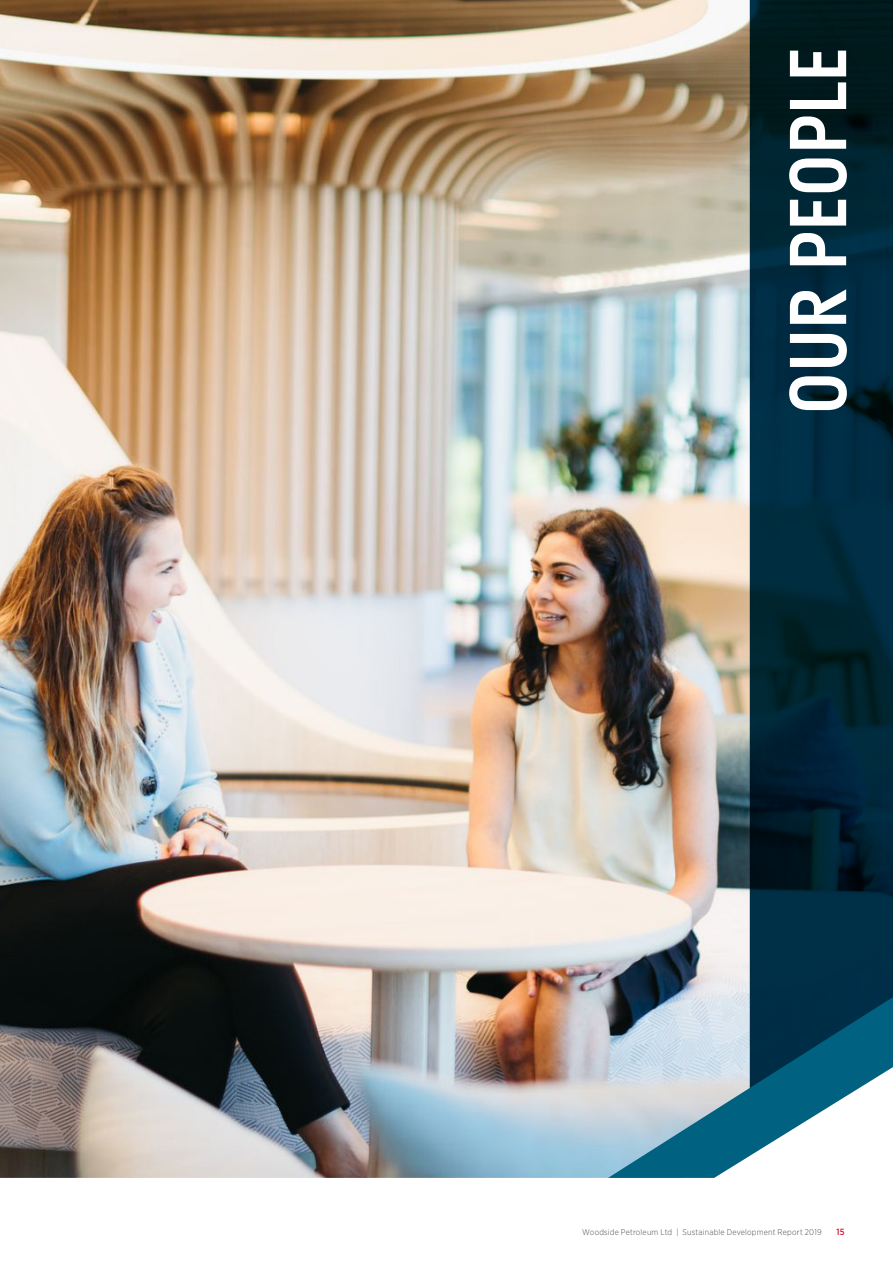
<style>
.page{position:relative;width:893px;height:1263px;background:#fff}
.page>*{position:absolute;margin:0;border:0;box-sizing:border-box;transform-origin:0 0}
.t1{font:500 75px "Stratos";color:#fff}
.t2{font:500 9px "Gotham Narrow";color:#d71537}
.t3{font:300 8.25px "Gotham Narrow";letter-spacing:.02em;color:#4b4c4d}
</style>
<div class="page">
<img style="left:0;top:0;width:750px;height:1178px">
<svg style="left:750px;top:0;width:143px;height:997px;background:#002535"></svg>
<svg style="left:608px;top:997px;width:285px;height:181px"></svg>
<p class="t1" style="left:758px;top:415px;width:368px;rotate:-90deg">OUR PEOPLE</p>
<p class="t3" style="left:582px;top:1227px;width:241px">Woodside Petroleum Ltd | Sustainable Development Report 2019</p>
<p class="t2" style="left:837px;top:1226px;width:10px">15</p>
</div>
